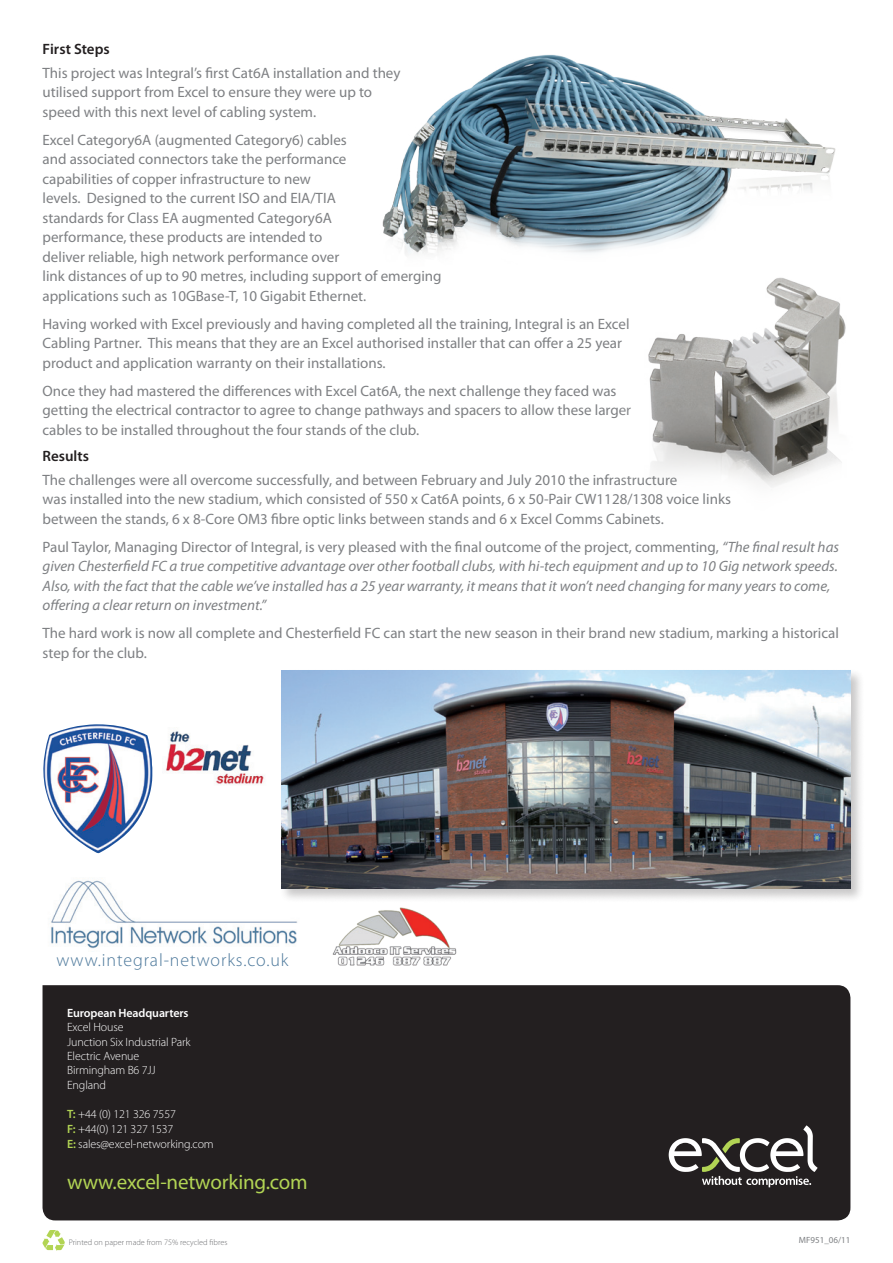
<style>
.page{position:relative;width:893px;height:1263px;background:#fff}
.page>*{position:absolute;margin:0;border:0;box-sizing:border-box;transform-origin:0 0}
.t1{font:21px "Myriad Pro";letter-spacing:-.01em;color:#b2d454}
.t2{font:300 18px "Myriad Pro";letter-spacing:.05em;color:#4c789b}
.t3{font:15px/19.5px "Myriad Pro";color:#7e8083}
.t4{font:italic 15px/19.5px "Myriad Pro";color:#7e8083}
.t5{font:600 15px "Myriad Pro";color:#231f20}
.t6{font:300 12px/14.4px "Myriad Pro";letter-spacing:-.01em;color:#fff}
.t7{font:600 12px "Myriad Pro";letter-spacing:-.01em;color:#fff}
.t8{font:9px "Myriad Pro";color:#7e8083}
.t9{font:300 8.25px "Myriad Pro";color:#6c6d70}
.s1{font-style:normal}
.s2{font-weight:600;color:#b2d454}
</style>
<div class="page">
<div style="left:43px;top:985px;width:807px;height:235px;background:#231f20"></div>
<svg style="left:43px;top:1230px;width:22px;height:21px"></svg>
<svg style="left:669px;top:1125px;width:148px;height:62px"></svg>
<img style="left:382px;top:54px;width:454px;height:200px">
<img style="left:648px;top:277px;width:198px;height:210px">
<img style="left:332px;top:907px;width:125px;height:59px">
<img style="left:51px;top:880px;width:247px;height:69px">
<div style="left:280px;top:668px;width:585px;height:236px;background:#231f20;opacity:.25"></div>
<img style="left:281px;top:670px;width:569px;height:219px">
<img style="left:43px;top:724px;width:109px;height:129px">
<img style="left:166px;top:731px;width:98px;height:54px">
<p class="t5" style="left:43px;top:40px;width:69px">First Steps</p>
<p class="t3" style="left:43px;top:63px;width:360px">This project was Integral’s first Cat6A installation and they utilised support from Excel to ensure they were up to speed with this next level of cabling system.</p>
<p class="t3" style="left:43px;top:130px;width:401px">Excel Category6A (augmented Category6) cables<br>and associated connectors take the performance<br>capabilities of copper infrastructure to new<br>levels. Designed to the current ISO and EIA/TIA<br>standards for Class EA augmented Category6A<br>performance, these products are intended to<br>deliver reliable, high network performance over<br>link distances of up to 90 metres, including support of emerging applications such as 10GBase-T, 10 Gigabit Ethernet.</p>
<p class="t3" style="left:43px;top:314px;width:588px">Having worked with Excel previously and having completed all the training, Integral is an Excel<br>Cabling Partner. This means that they are an Excel authorised installer that can offer a 25 year product and application warranty on their installations.</p>
<p class="t3" style="left:43px;top:381px;width:590px">Once they had mastered the differences with Excel Cat6A, the next challenge they faced was getting the electrical contractor to agree to change pathways and spacers to allow these larger cables to be installed throughout the four stands of the club.</p>
<p class="t5" style="left:43px;top:448px;width:48px">Results</p>
<p class="t3" style="left:43px;top:470px;width:690px">The challenges were all overcome successfully, and between February and July 2010 the infrastructure<br>was installed into the new stadium, which consisted of 550 x Cat6A points, 6 x 50-Pair CW1128/1308 voice links between the stands, 6 x 8-Core OM3 fibre optic links between stands and 6 x Excel Comms Cabinets.</p>
<p class="t4" style="left:43px;top:537px;width:798px"><span class="s1">Paul Taylor, Managing Director of Integral, is very pleased with the final outcome of the project, commenting,</span> “The final result has given Chesterfield FC a true competitive advantage over other football clubs, with hi-tech equipment and up to 10 Gig network speeds.<br>Also, with the fact that the cable we’ve installed has a 25 year warranty, it means that it won’t need changing for many years to come, offering a clear return on investment.”</p>
<p class="t3" style="left:43px;top:624px;width:798px">The hard work is now all complete and Chesterfield FC can start the new season in their brand new stadium, marking a historical step for the club.</p>
<p class="t2" style="left:57px;top:950px;width:233px">www.integral-networks.co.uk</p>
<p class="t7" style="left:67px;top:1006px;width:123px">European Headquarters</p>
<p class="t6" style="left:67px;top:1020px;width:125px">Excel House<br>Junction Six Industrial Park<br>Electric Avenue<br>Birmingham B6 7JJ<br>England</p>
<p class="t6" style="left:67px;top:1107px;width:148px;line-height:15px"><span class="s2">T:</span> +44 (0) 121 326 7557<br><span class="s2">F:</span> +44(0) 121 327 1537<br><span class="s2">E:</span> sales@excel-networking.com</p>
<h1 class="t1" style="left:67px;top:1171px;width:242px">www.excel-networking.com</h1>
<p class="t9" style="left:69px;top:1237px;width:160px">Printed on paper made from 75% recycled fibres</p>
<p class="t8" style="left:799px;top:1235px;width:53px">MF951_06/11</p>
</div>
